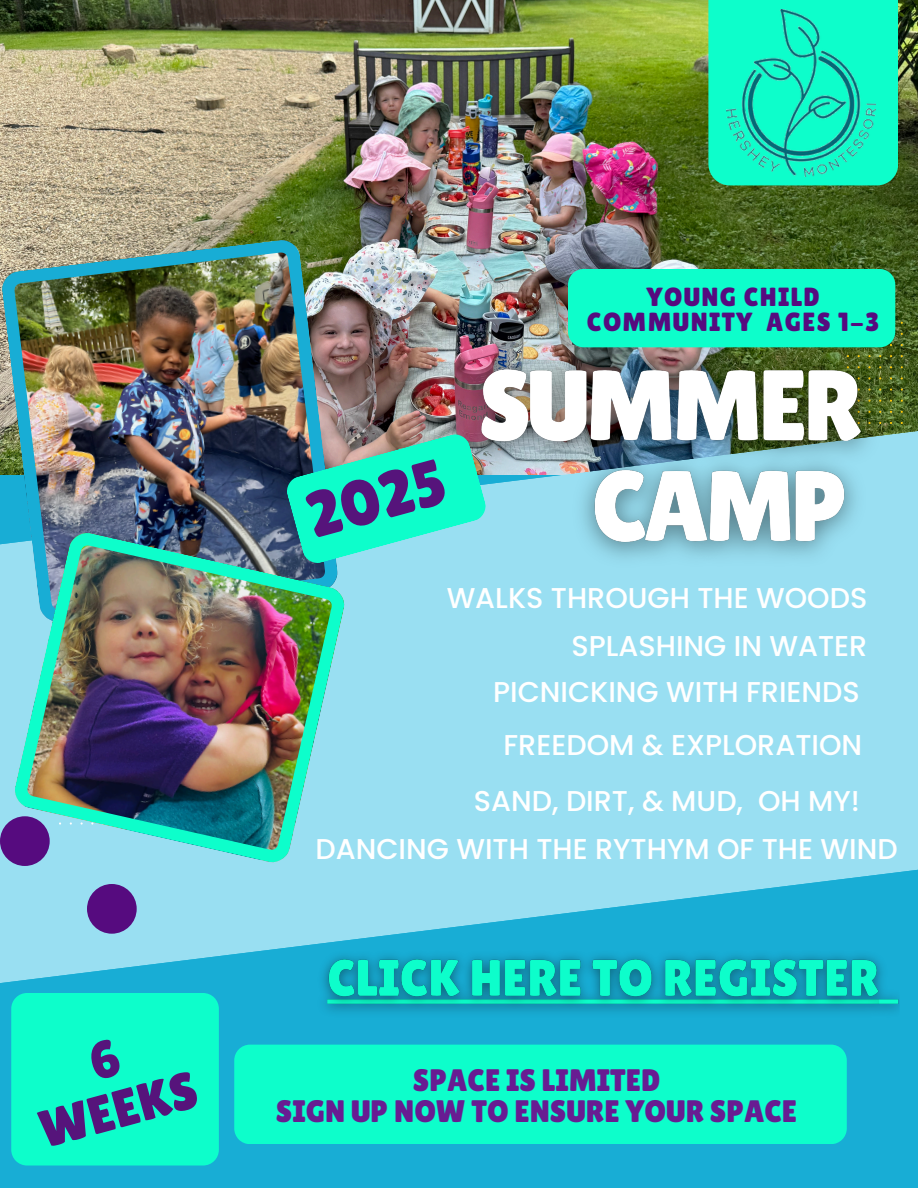
<style>
.page{position:relative;width:918px;height:1188px;background:#18add5}
.page>*{position:absolute;margin:0;border:0;box-sizing:border-box;transform-origin:0 0}
.t1{font:64.35px "Lilita One";color:#56147b}
.t2{font:52.35px/51.8px "Lilita One";color:#56147b;text-align:center}
.t3{font:31.05px/31px "Lilita One";color:#681c92;text-align:center}
.t4{font:500 28.65px "Poppins";color:#fff}
.t5{font:26.25px/25.8px "Lilita One";letter-spacing:.05em;color:#560b7f;text-align:center}
</style>
<div class="page">
<img style="left:0;top:0;width:918px;height:431px">
<svg style="left:0;top:431px;width:918px;height:552px;background:#8ad9ee"></svg>
<img style="left:2px;top:240px;width:336px;height:382px">
<img style="left:13px;top:531px;width:333px;height:333px">
<div style="left:87px;top:884px;width:50px;height:50px;background:#560b7f;border-radius:50%"></div>
<div style="left:0;top:816px;width:50px;height:50px;background:#560b7f;border-radius:50%"></div>
<div style="left:11px;top:993px;width:208px;height:173px;background:#0dfecb"></div>
<img style="left:448px;top:338px;width:448px;height:242px">
<svg style="left:285px;top:433px;width:202px;height:132px;background:#38dabf"></svg>
<img style="left:568px;top:269px;width:335px;height:155px">
<div style="left:708px;top:0;width:190px;height:185px;background:#0dfecb"></div>
<img style="left:727px;top:9px;width:148px;height:168px">
<div style="left:234px;top:1045px;width:613px;height:99px;background:#0dfecb"></div>
<img style="left:310px;top:942px;width:590px;height:70px">
<h4 class="t2" style="left:20px;top:1055px;width:163px;rotate:-15deg">6<br>WEEKS</h4>
<p class="t1" style="left:298px;top:481px;width:144px;rotate:-15deg">2025</p>
<h4 class="t5" style="left:587px;top:283px;width:294px">YOUNG CHILD<br>COMMUNITY AGES 1-3</h4>
<p class="t4" style="left:447px;top:578px;width:422px">WALKS THROUGH THE WOODS</p>
<h4 class="t4" style="left:571px;top:626px;width:297px">SPLASHING IN WATER</h4>
<h2 class="t4" style="left:493px;top:672px;width:368px">PICNICKING WITH FRIENDS</h2>
<p class="t4" style="left:503px;top:725px;width:360px">FREEDOM &amp; EXPLORATION</p>
<h4 class="t4" style="left:474px;top:781px;width:388px">SAND, DIRT, &amp; MUD, OH MY!</h4>
<p class="t4" style="left:315px;top:829px;width:584px">DANCING WITH THE RYTHYM OF THE WIND</p>
<h4 class="t3" style="left:276px;top:1065px;width:523px">SPACE IS LIMITED<br>SIGN UP NOW TO ENSURE YOUR SPACE</h4>
</div>
